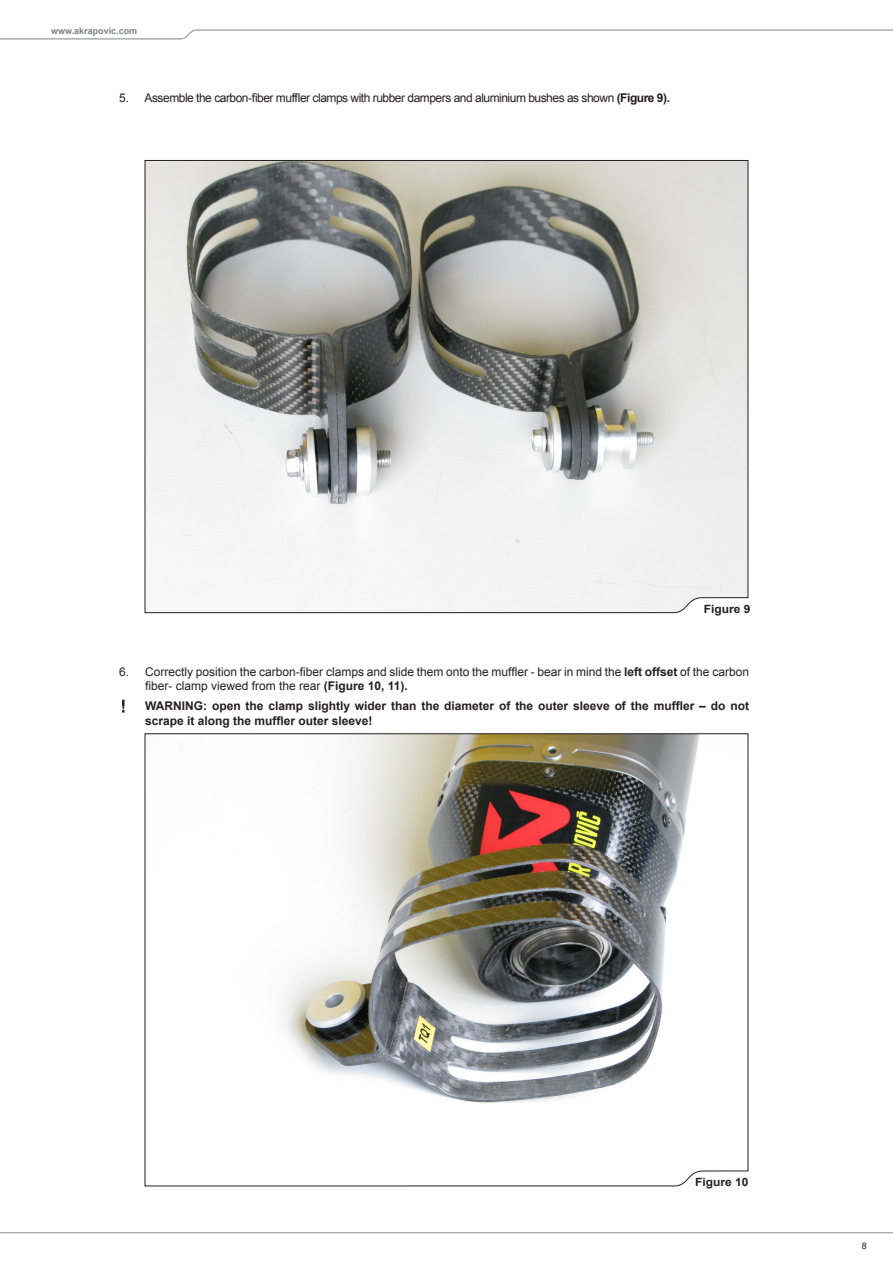
<style>
.page{position:relative;width:893px;height:1263px;background:#fff}
.page>*{position:absolute;margin:0;border:0;box-sizing:border-box;transform-origin:0 0}
.body_txt_bold{font:12px/14.4px "Arial";color:#231f20}
.body_txt_bold-2{font:700 12px/14.4px "Arial";color:#231f20}
.body_txt_bold-3{font:12px "Arial";letter-spacing:-.04em;color:#231f20}
.body_txt_bold-4{font:700 11.4px "Arial";color:#231f20;scale:1.05 1}
.t1{font:700 9px "Arial";color:#808285}
.t2{font:9px "Arial";color:#231f20}
.s1{font-weight:700}
</style>
<div class="page">
<svg style="left:144px;top:160px;width:605px;height:453px"></svg>
<img style="left:144px;top:733px;width:605px;height:454px">
<svg style="left:122px;top:700px;width:3px;height:12px"></svg>
<svg style="left:0;top:29px;width:893px;height:10px"></svg>
<svg style="left:0;top:1232px;width:893px;height:2px;background:#c4c4c7"></svg>
<p class="t1" style="left:51px;top:25px;width:88px">www.akrapovic.com</p>
<p class="body_txt_bold" style="left:119px;top:91px;width:12px">5.</p>
<p class="body_txt_bold-3" style="left:145px;top:90px;width:527px">Assemble the carbon-fiber muffler clamps with rubber dampers and aluminium bushes as shown <span class="s1">(Figure 9).</span></p>
<p class="body_txt_bold-4" style="left:704px;top:602px;width:46px">Figure 9</p>
<p class="body_txt_bold" style="left:119px;top:664px;width:12px">6.</p>
<p class="body_txt_bold" style="left:145px;top:664px;width:605px">Correctly position the carbon-fiber clamps and slide them onto the muffler - bear in mind the <span class="s1">left offset</span> of the carbon fiber- clamp viewed from the rear <span class="s1">(Figure 10, 11).</span></p>
<p class="body_txt_bold-2" style="left:145px;top:699px;width:605px">WARNING: open the clamp slightly wider than the diameter of the outer sleeve of the muffler – do not scrape it along the muffler outer sleeve!</p>
<p class="body_txt_bold-4" style="left:695px;top:1174px;width:52px">Figure 10</p>
<p class="t2" style="left:862px;top:1240px;width:7px">8</p>
</div>
